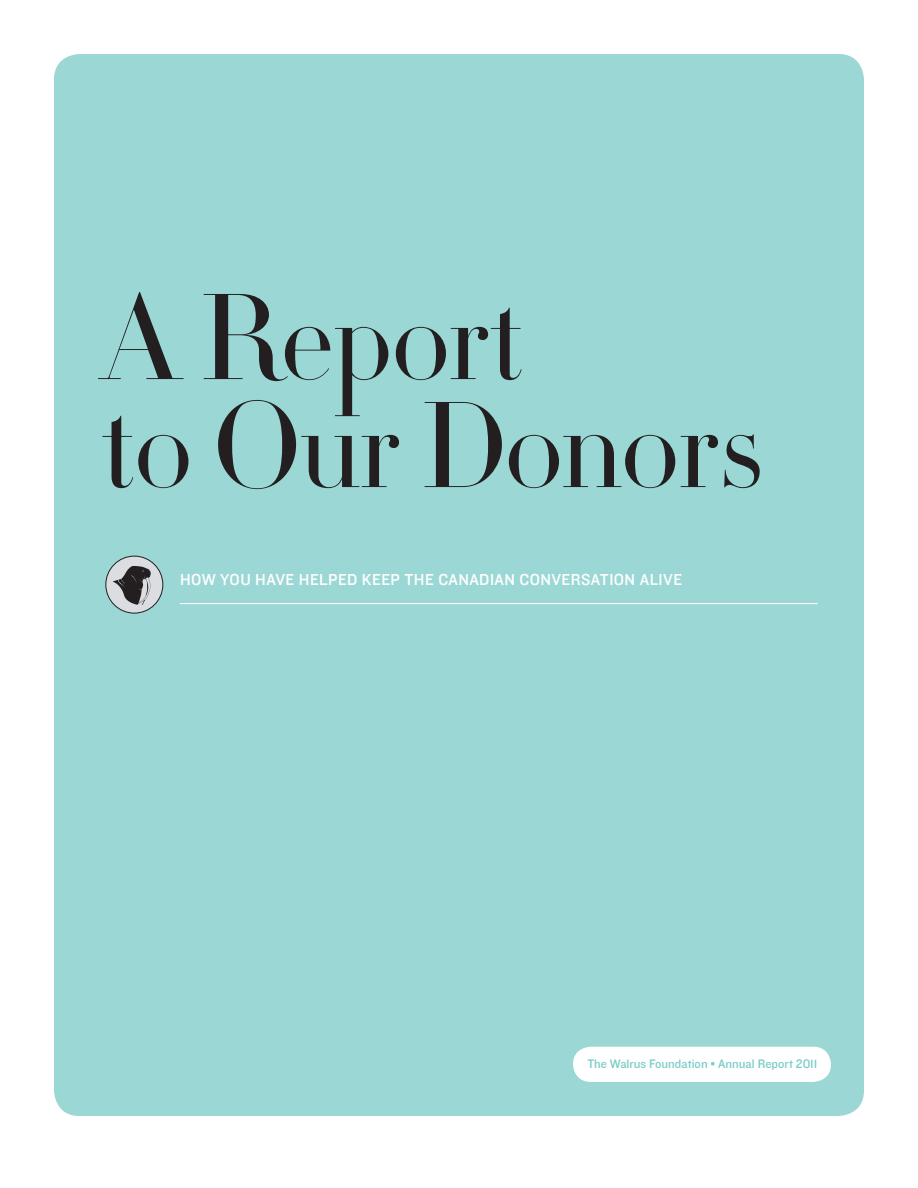
<style>
.page{position:relative;width:918px;height:1188px;background:#fff}
.page>*{position:absolute;margin:0;border:0;box-sizing:border-box;transform-origin:0 0}
.COVER_Head{font:120px/108px "Didot HTF L42 Light";letter-spacing:-.015em;color:#231f20}
.COVER_Subhead{font:16.5px "Knockout HTF31 Junior Middlewt";letter-spacing:.025em;color:#fff}
.PAGINATION{font:12.9px "Knockout HTF31 Junior Middlewt";color:#7accc8}
</style>
<div class="page">
<div style="left:54px;top:54px;width:810px;height:1062px;background:#9ad7d5;border-radius:26px"></div>
<hr style="left:180px;top:603px;width:638px;height:1px;background:#fff">
<div style="left:106px;top:556px;width:57px;height:57px;background:#dbdde1;border-radius:50%"></div>
<svg style="left:112px;top:566px;width:39px;height:39px"></svg>
<div style="left:105px;top:556px;width:58px;height:58px;border:1px solid #231f20;border-radius:50%"></div>
<div style="left:573px;top:1047px;width:258px;height:35px;background:#fff;border-radius:18px"></div>
<p class="COVER_Head" style="left:100px;top:290px;width:665px">A Report<br>to Our Donors</p>
<p class="COVER_Subhead" style="left:180px;top:571px;width:504px">HOW YOU HAVE HELPED KEEP THE CANADIAN CONVERSATION ALIVE</p>
<p class="PAGINATION" style="left:587px;top:1057px;width:232px">THE WALRUS FOUNDATION • ANNUAL REPORT 2011</p>
</div>
